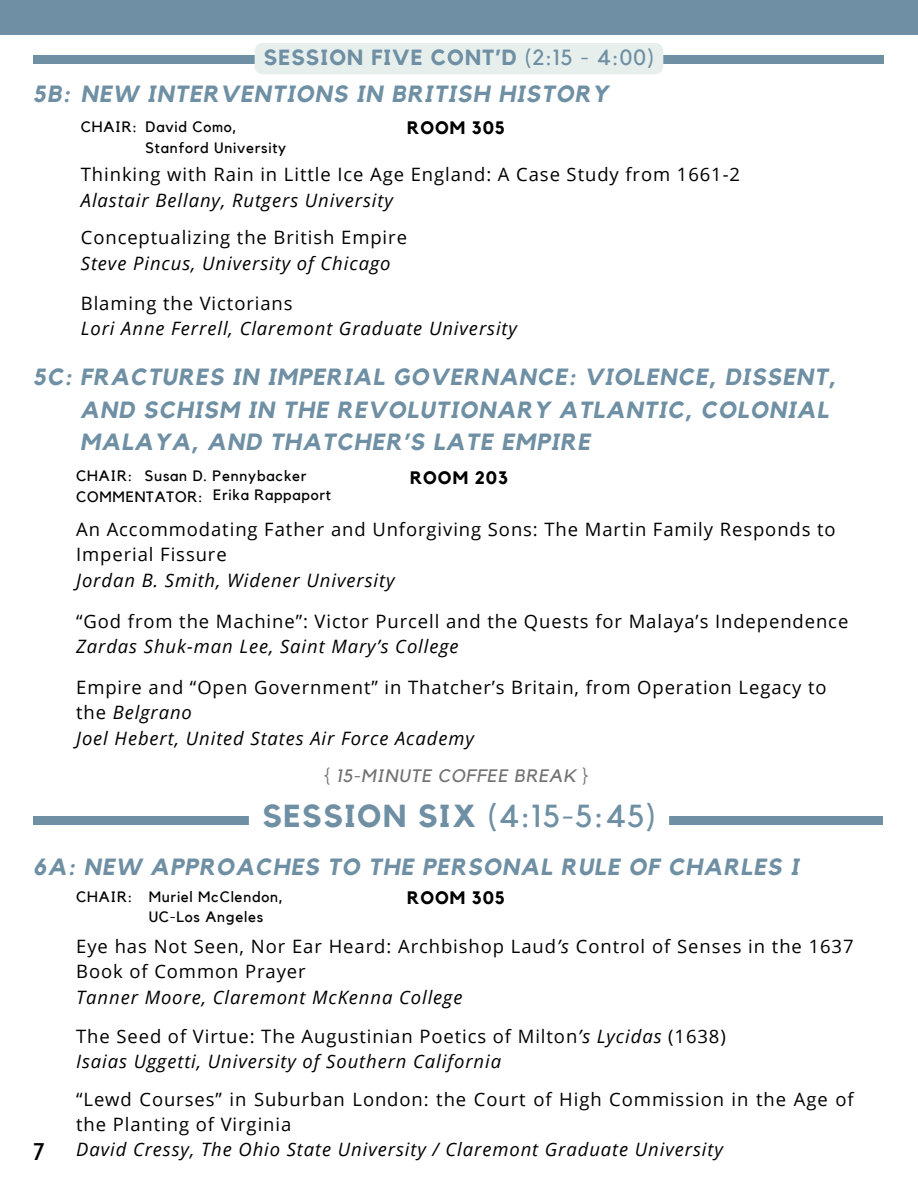
<style>
.page{position:relative;width:918px;height:1188px;background:#fff}
.page>*{position:absolute;margin:0;border:0;box-sizing:border-box;transform-origin:0 0}
.t1{font:31.8px "Kollektif";color:#6f90a4}
.t2{font:24px "Kollektif";color:#000}
.t3{font:italic 700 23.4px/32.7px "Kollektif";letter-spacing:.05em;color:#6f90a4}
.t4{font:700 21.9px "Kollektif";letter-spacing:.05em;color:#6f90a4}
.t5{font:18.45px/25.2px "Open Sans";letter-spacing:.05em;color:#000}
.t6{font:italic 18.45px/25.2px "Open Sans";letter-spacing:.05em;color:#000}
.t7{font:italic 18px "Kollektif";letter-spacing:.05em;color:#737373}
.t8{font:700 18px "Kollektif";letter-spacing:.05em;color:#000}
.t9{font:15px "Kollektif";letter-spacing:.05em;color:#000}
.s1{font-weight:400}
.s2{font-style:italic}
.s3{font-style:normal}
.s4{font-weight:700}
</style>
<div class="page">
<div style="left:0;top:0;width:918px;height:35px;background:#6f90a4"></div>
<div style="left:33px;top:55px;width:850px;height:8px;background:#6f90a4"></div>
<div style="left:255px;top:43px;width:408px;height:31px;background:#e7efec"></div>
<div style="left:33px;top:817px;width:849px;height:8px;background:#6f90a4"></div>
<div style="left:249px;top:817px;width:420px;height:8px;background:#fff"></div>
<h6 class="t3" style="left:33px;top:79px;width:39px">5B:</h6>
<p class="t4" style="left:264px;top:48px;width:392px">SESSION FIVE CONT’D <span class="s1">(2:15 - 4:00)</span></p>
<h2 class="t3" style="left:81px;top:79px;width:529px">NEW INTERVENTIONS IN BRITISH HISTORY</h2>
<p class="t9" style="left:81px;top:120px;width:58px">CHAIR:</p>
<h4 class="t9" style="left:145px;top:120px;width:93px">David Como,</h4>
<p class="t8" style="left:407px;top:120px;width:99px">ROOM 305</p>
<h6 class="t9" style="left:145px;top:140px;width:142px">Stanford University</h6>
<h2 class="t5" style="left:81px;top:162px;width:661px">Thinking with Rain in Little Ice Age England: A Case Study from 1661-2<br><span class="s2">Alastair Bellany, Rutgers University</span></h2>
<h2 class="t5" style="left:81px;top:225px;width:328px">Conceptualizing the British Empire<br><span class="s2">Steve Pincus, University of Chicago</span></h2>
<p class="t6" style="left:81px;top:290px;width:438px"><span class="s3">Blaming the Victorians<br></span>Lori Anne Ferrell, Claremont Graduate University</p>
<h6 class="t3" style="left:80px;top:361px;width:757px;text-indent:-47px">5C: FRACTURES IN IMPERIAL GOVERNANCE: VIOLENCE, DISSENT,<br>AND SCHISM IN THE REVOLUTIONARY ATLANTIC, COLONIAL<br>MALAYA, AND THATCHER’S LATE EMPIRE</h6>
<h2 class="t9" style="left:76px;top:469px;width:58px">CHAIR:</h2>
<p class="t9" style="left:76px;top:489px;width:128px">COMMENTATOR:</p>
<h6 class="t9" style="left:145px;top:469px;width:163px">Susan D. Pennybacker</h6>
<h6 class="t9" style="left:213px;top:488px;width:119px">Erika Rappaport</h6>
<p class="t8" style="left:410px;top:470px;width:99px">ROOM 203</p>
<p class="t5" style="left:76px;top:516px;width:761px">An Accommodating Father and Unforgiving Sons: The Martin Family Responds to<br>Imperial Fissure<br><span class="s2">Jordan B. Smith, Widener University</span></p>
<h4 class="t5" style="left:76px;top:608px;width:774px">“God from the Machine”: Victor Purcell and the Quests for Malaya’s Independence<br><span class="s2">Zardas Shuk-man Lee, Saint Mary’s College</span></h4>
<p class="t5" style="left:76px;top:674px;width:752px">Empire and “Open Government” in Thatcher’s Britain, from Operation Legacy to the <span class="s2">Belgrano<br>Joel Hebert, United States Air Force Academy</span></p>
<h3 class="t7" style="left:324px;top:767px;width:265px"><span class="s3">{</span> 15-MINUTE COFFEE BREAK <span class="s3">}</span></h3>
<p class="t1" style="left:262px;top:801px;width:395px"><span class="s4">SESSION SIX</span> (4:15-5:45)</p>
<h5 class="t3" style="left:33px;top:852px;width:767px">6A: NEW APPROACHES TO THE PERSONAL RULE OF CHARLES I</h5>
<h1 class="t8" style="left:407px;top:889px;width:99px">ROOM 305</h1>
<p class="t5" style="left:76px;top:933px;width:779px">Eye has Not Seen, Nor Ear Heard: Archbishop Laud<span class="s2">’s</span> Control of Senses in the 1637<br>Book of Common Prayer<br><span class="s2">Tanner Moore, Claremont McKenna College</span></p>
<h2 class="t6" style="left:76px;top:1023px;width:651px"><span class="s3">The Seed of Virtue: The Augustinian Poetics of Milton</span>’s Lycidas <span class="s3">(1638)<br></span>Isaias Uggetti, University of Southern California</h2>
<p class="t5" style="left:76px;top:1086px;width:779px">“Lewd Courses” in Suburban London: the Court of High Commission in the Age of the Planting of Virginia<br><span class="s2">David Cressy, The Ohio State University / Claremont Graduate University</span></p>
<p class="t9" style="left:76px;top:890px;width:58px">CHAIR:</p>
<p class="t9" style="left:149px;top:890px;width:136px">Muriel McClendon,</p>
<h4 class="t9" style="left:149px;top:910px;width:116px">UC-Los Angeles</h4>
<p class="t2" style="left:34px;top:1140px;width:13px">7</p>
</div>
